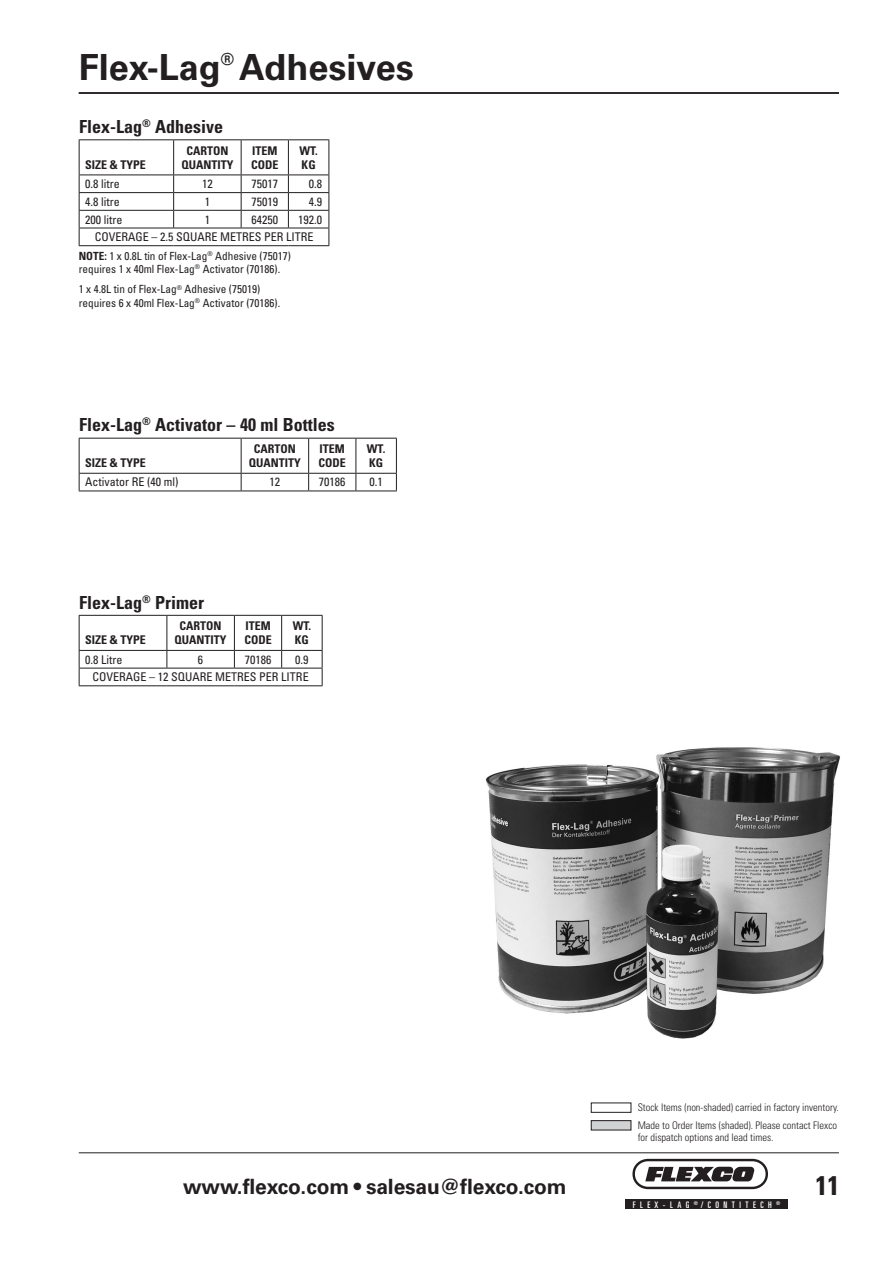
<style>
.page{position:relative;width:893px;height:1263px;background:#fff}
.page>*{position:absolute;margin:0;border:0;box-sizing:border-box;transform-origin:0 0}
.SectionHdr{font:700 36px "Univers LT Std";color:#231f20}
.t1{font:700 condensed 27px "Univers LT Std";color:#231f20}
.t2{font:700 21px "Univers LT Std";letter-spacing:-.005em;color:#231f20}
.chart_header{font:700 condensed 18px "Univers LT Std";color:#231f20}
.t3{font:condensed 12px "Univers LT Std";color:#231f20}
.t4{font:700 condensed 12px/14.4px "Univers LT Std";color:#231f20}
.t5{font:condensed 11.25px/13.5px "Univers LT Std";color:#231f20}
.t6{font:300 condensed 10.5px/17.5px "Univers LT Std";color:#231f20}
.t7{font:ultra-condensed 9px "Univers LT Std";letter-spacing:.495em;color:#fff}
.s1{font-weight:700}
</style>
<div class="page">
<hr style="left:79px;top:1152px;width:760px;height:1px;background:#231f20">
<svg style="left:632px;top:1159px;width:136px;height:30px"></svg>
<div style="left:625px;top:1200px;width:163px;height:9px;background:#231f20"></div>
<div style="left:591px;top:1102px;width:40px;height:11px;border:1px solid #231f20"></div>
<div style="left:591px;top:1121px;width:40px;height:9px;background:#d1d2d4"></div>
<div style="left:591px;top:1120px;width:40px;height:10px;border:1px solid #231f20"></div>
<hr style="left:79px;top:92px;width:760px;height:2px;background:#231f20">
<img style="left:485px;top:747px;width:355px;height:292px">
<hr style="left:79px;top:139px;width:95px;height:1px;background:#231f20">
<hr style="left:79px;top:140px;width:1px;height:35px;background:#231f20">
<hr style="left:174px;top:139px;width:67px;height:1px;background:#231f20">
<hr style="left:173px;top:140px;width:1px;height:35px;background:#231f20">
<hr style="left:241px;top:139px;width:47px;height:1px;background:#231f20">
<hr style="left:241px;top:140px;width:1px;height:35px;background:#231f20">
<hr style="left:288px;top:139px;width:41px;height:1px;background:#231f20">
<hr style="left:288px;top:140px;width:1px;height:35px;background:#231f20">
<hr style="left:329px;top:140px;width:1px;height:35px;background:#231f20">
<hr style="left:79px;top:175px;width:95px;height:1px;background:#231f20">
<hr style="left:174px;top:175px;width:67px;height:1px;background:#231f20">
<hr style="left:241px;top:175px;width:47px;height:1px;background:#231f20">
<hr style="left:288px;top:175px;width:41px;height:1px;background:#231f20">
<hr style="left:79px;top:192px;width:95px;height:1px;background:#231f20">
<hr style="left:174px;top:192px;width:67px;height:1px;background:#231f20">
<hr style="left:241px;top:192px;width:47px;height:1px;background:#231f20">
<hr style="left:288px;top:192px;width:41px;height:1px;background:#231f20">
<hr style="left:79px;top:210px;width:95px;height:1px;background:#231f20">
<hr style="left:174px;top:210px;width:67px;height:1px;background:#231f20">
<svg style="left:173px;top:175px;width:1px;height:53px"></svg>
<hr style="left:241px;top:210px;width:47px;height:1px;background:#231f20">
<svg style="left:241px;top:175px;width:1px;height:53px"></svg>
<hr style="left:288px;top:210px;width:41px;height:1px;background:#231f20">
<svg style="left:288px;top:175px;width:1px;height:53px"></svg>
<hr style="left:79px;top:228px;width:95px;height:1px;background:#231f20">
<svg style="left:79px;top:175px;width:1px;height:70px"></svg>
<hr style="left:174px;top:228px;width:67px;height:1px;background:#231f20">
<hr style="left:241px;top:228px;width:47px;height:1px;background:#231f20">
<hr style="left:288px;top:228px;width:41px;height:1px;background:#231f20">
<hr style="left:79px;top:245px;width:95px;height:1px;background:#231f20">
<hr style="left:174px;top:245px;width:67px;height:1px;background:#231f20">
<hr style="left:241px;top:245px;width:47px;height:1px;background:#231f20">
<hr style="left:288px;top:245px;width:41px;height:1px;background:#231f20">
<svg style="left:329px;top:175px;width:1px;height:70px"></svg>
<hr style="left:79px;top:438px;width:162px;height:1px;background:#231f20">
<hr style="left:79px;top:438px;width:1px;height:35px;background:#231f20">
<hr style="left:241px;top:438px;width:68px;height:1px;background:#231f20">
<hr style="left:241px;top:438px;width:1px;height:35px;background:#231f20">
<hr style="left:309px;top:438px;width:47px;height:1px;background:#231f20">
<hr style="left:308px;top:438px;width:1px;height:35px;background:#231f20">
<hr style="left:356px;top:438px;width:41px;height:1px;background:#231f20">
<hr style="left:356px;top:438px;width:1px;height:35px;background:#231f20">
<hr style="left:396px;top:438px;width:1px;height:35px;background:#231f20">
<hr style="left:79px;top:473px;width:162px;height:1px;background:#231f20">
<svg style="left:79px;top:474px;width:1px;height:17px"></svg>
<hr style="left:241px;top:473px;width:68px;height:1px;background:#231f20">
<svg style="left:241px;top:474px;width:1px;height:17px"></svg>
<hr style="left:309px;top:473px;width:47px;height:1px;background:#231f20">
<svg style="left:308px;top:474px;width:1px;height:17px"></svg>
<hr style="left:356px;top:473px;width:41px;height:1px;background:#231f20">
<svg style="left:356px;top:474px;width:1px;height:17px"></svg>
<svg style="left:396px;top:474px;width:1px;height:17px"></svg>
<hr style="left:79px;top:491px;width:162px;height:1px;background:#231f20">
<hr style="left:241px;top:491px;width:68px;height:1px;background:#231f20">
<hr style="left:309px;top:491px;width:47px;height:1px;background:#231f20">
<hr style="left:356px;top:491px;width:41px;height:1px;background:#231f20">
<hr style="left:79px;top:615px;width:88px;height:1px;background:#231f20">
<hr style="left:79px;top:616px;width:1px;height:34px;background:#231f20">
<hr style="left:167px;top:615px;width:67px;height:1px;background:#231f20">
<hr style="left:167px;top:616px;width:1px;height:34px;background:#231f20">
<hr style="left:234px;top:615px;width:48px;height:1px;background:#231f20">
<hr style="left:234px;top:616px;width:1px;height:34px;background:#231f20">
<hr style="left:282px;top:615px;width:41px;height:1px;background:#231f20">
<hr style="left:281px;top:616px;width:1px;height:34px;background:#231f20">
<hr style="left:322px;top:616px;width:1px;height:34px;background:#231f20">
<hr style="left:79px;top:650px;width:88px;height:1px;background:#231f20">
<hr style="left:167px;top:650px;width:67px;height:1px;background:#231f20">
<svg style="left:167px;top:651px;width:1px;height:17px"></svg>
<hr style="left:234px;top:650px;width:48px;height:1px;background:#231f20">
<svg style="left:234px;top:651px;width:1px;height:17px"></svg>
<hr style="left:282px;top:650px;width:41px;height:1px;background:#231f20">
<svg style="left:281px;top:651px;width:1px;height:17px"></svg>
<hr style="left:79px;top:668px;width:88px;height:1px;background:#231f20">
<svg style="left:79px;top:651px;width:1px;height:34px"></svg>
<hr style="left:167px;top:668px;width:67px;height:1px;background:#231f20">
<hr style="left:234px;top:668px;width:48px;height:1px;background:#231f20">
<hr style="left:282px;top:668px;width:41px;height:1px;background:#231f20">
<svg style="left:322px;top:651px;width:1px;height:34px"></svg>
<hr style="left:79px;top:685px;width:88px;height:1px;background:#231f20">
<hr style="left:167px;top:685px;width:67px;height:1px;background:#231f20">
<hr style="left:234px;top:685px;width:48px;height:1px;background:#231f20">
<hr style="left:282px;top:685px;width:41px;height:1px;background:#231f20">
<p class="SectionHdr" style="left:79px;top:46px;width:337px">Flex-Lag<sup>®</sup> Adhesives</p>
<p class="chart_header" style="left:79px;top:116px;width:146px">Flex-Lag<sup>®</sup> Adhesive</p>
<p class="t4" style="left:85px;top:157px;width:62px">SIZE &amp; TYPE</p>
<p class="t4" style="left:181px;top:143px;width:54px;text-align:center">CARTON<br>QUANTITY</p>
<p class="t4" style="left:251px;top:143px;width:29px">ITEM<br>CODE</p>
<p class="t4" style="left:299px;top:143px;width:20px">WT.<br>KG</p>
<p class="t3" style="left:85px;top:176px;width:36px">0.8 litre</p>
<p class="t3" style="left:202px;top:176px;width:12px">12</p>
<p class="t3" style="left:251px;top:176px;width:28px">75017</p>
<p class="t3" style="left:309px;top:176px;width:15px">0.8</p>
<p class="t3" style="left:85px;top:194px;width:36px">4.8 litre</p>
<p class="t3" style="left:205px;top:194px;width:7px">1</p>
<p class="t3" style="left:251px;top:194px;width:28px">75019</p>
<p class="t3" style="left:309px;top:194px;width:15px">4.9</p>
<p class="t3" style="left:85px;top:212px;width:39px">200 litre</p>
<p class="t3" style="left:205px;top:212px;width:7px">1</p>
<p class="t3" style="left:251px;top:212px;width:28px">64250</p>
<p class="t3" style="left:298px;top:212px;width:25px">192.0</p>
<p class="t3" style="left:95px;top:229px;width:220px">COVERAGE – 2.5 SQUARE METRES PER LITRE</p>
<p class="t5" style="left:79px;top:249px;width:214px"><span class="s1">NOTE:</span> 1 x 0.8L tin of Flex-Lag<sup>®</sup> Adhesive (75017) requires 1 x 40ml Flex-Lag<sup>®</sup> Activator (70186).</p>
<p class="t5" style="left:79px;top:282px;width:203px">1 x 4.8L tin of Flex-Lag<sup>®</sup> Adhesive (75019) requires 6 x 40ml Flex-Lag<sup>®</sup> Activator (70186).</p>
<p class="chart_header" style="left:79px;top:414px;width:257px">Flex-Lag<sup>®</sup> Activator – 40 ml Bottles</p>
<p class="t4" style="left:85px;top:456px;width:62px">SIZE &amp; TYPE</p>
<p class="t4" style="left:249px;top:441px;width:54px;text-align:center">CARTON<br>QUANTITY</p>
<p class="t4" style="left:319px;top:441px;width:29px">ITEM<br>CODE</p>
<p class="t4" style="left:367px;top:441px;width:20px">WT.<br>KG</p>
<p class="t3" style="left:85px;top:475px;width:95px">Activator RE (40 ml)</p>
<p class="t3" style="left:270px;top:475px;width:12px">12</p>
<p class="t3" style="left:319px;top:475px;width:28px">70186</p>
<p class="t3" style="left:369px;top:475px;width:15px">0.1</p>
<p class="chart_header" style="left:79px;top:591px;width:127px">Flex-Lag<sup>®</sup> Primer</p>
<p class="t4" style="left:85px;top:633px;width:62px">SIZE &amp; TYPE</p>
<p class="t4" style="left:175px;top:618px;width:54px;text-align:center">CARTON<br>QUANTITY</p>
<p class="t4" style="left:244px;top:618px;width:29px">ITEM<br>CODE</p>
<p class="t4" style="left:293px;top:618px;width:20px">WT.<br>KG</p>
<p class="t3" style="left:85px;top:652px;width:39px">0.8 Litre</p>
<p class="t3" style="left:198px;top:652px;width:7px">6</p>
<p class="t3" style="left:245px;top:652px;width:28px">70186</p>
<p class="t3" style="left:295px;top:652px;width:15px">0.9</p>
<p class="t3" style="left:93px;top:669px;width:218px">COVERAGE – 12 SQUARE METRES PER LITRE</p>
<p class="t6" style="left:638px;top:1099px;width:203px">Stock Items (non-shaded) carried in factory inventory.<br>Made to Order Items (shaded). Please contact Flexco</p>
<p class="t6" style="left:638px;top:1128px;width:137px">for dispatch options and lead times.</p>
<h3 class="t2" style="left:183px;top:1175px;width:385px">www.flexco.com • salesau@flexco.com</h3>
<h2 class="t1" style="left:815px;top:1169px;width:25px">11</h2>
<p class="t7" style="left:633px;top:1199px;width:149px">FLEX-LAG <sup>®</sup>/CONTITECH <sup>®</sup></p>
</div>
